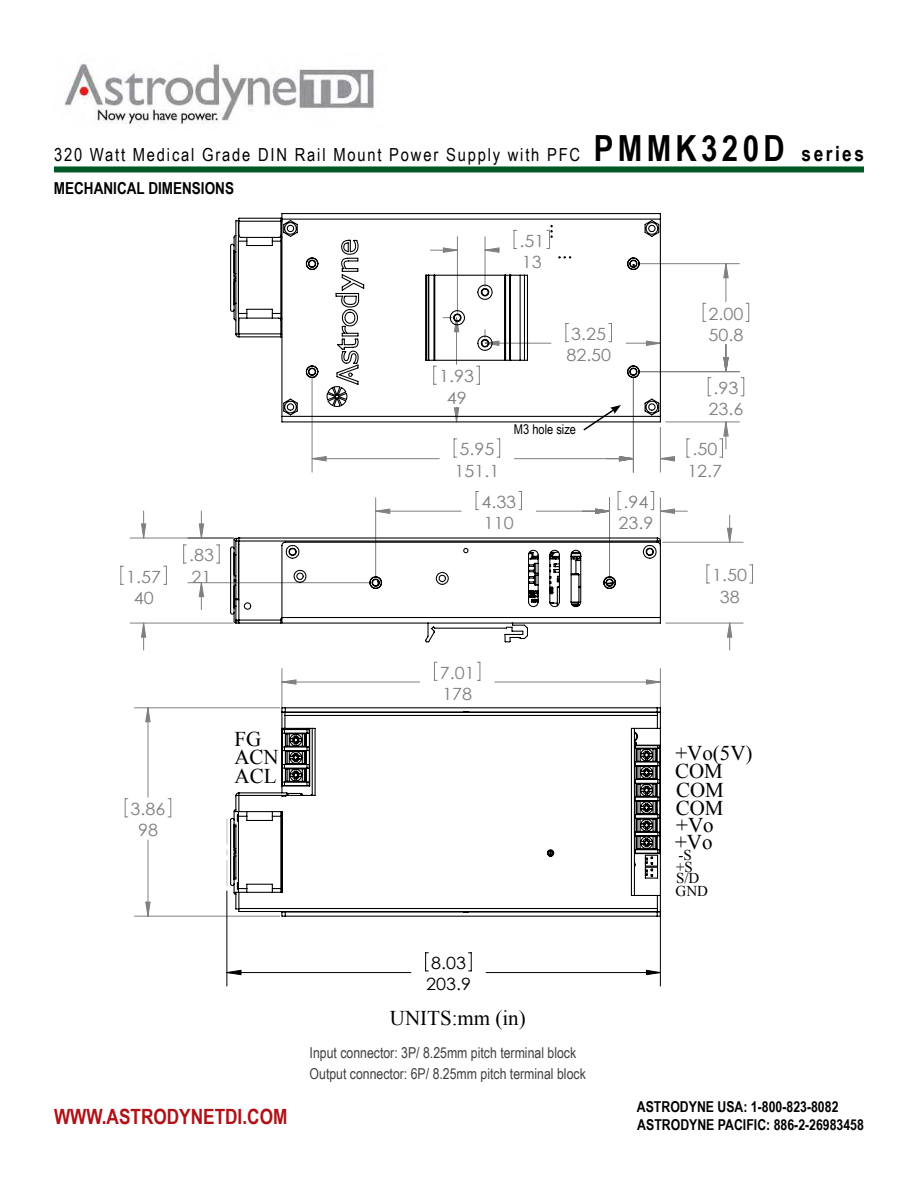
<style>
.page{position:relative;width:918px;height:1188px;background:#fff}
.page>*{position:absolute;margin:0;border:0;box-sizing:border-box;transform-origin:0 0}
.t1{font:21px/36.8px "Times New Roman";color:#000}
.t2{font:700 21px "Arial Narrow";color:#b01116}
.t3{font:18px "Arial Narrow";letter-spacing:.1em;color:#000}
.t4{font:16.8px "Century Gothic";color:#808080;scale:1.07 1}
.t5{font:16.8px "Century Gothic";color:#000;scale:1.07 1}
.t6{font:700 16.5px "Arial Narrow";color:#000}
.t7{font:15px/20.9px "Arial Narrow";color:#404042}
.t8{font:700 15px/18px "Arial Narrow";color:#000}
.t9{font:15px/11.6px "Times New Roman";color:#000}
.t10{font:13.5px "Arial Narrow";color:#000}
.s1{font-weight:700;font-size:36px}
.s2{font-weight:700;font-size:21px}
</style>
<div class="page">
<div style="left:54px;top:166px;width:810px;height:6px;background:#005825"></div>
<img style="left:64px;top:62px;width:311px;height:62px">
<svg style="left:125px;top:798px;width:3px;height:19px"></svg>
<hr style="left:134px;top:707px;width:146px;height:1px;background:#808080">
<hr style="left:134px;top:916px;width:146px;height:1px;background:#808080">
<svg style="left:120px;top:566px;width:4px;height:19px"></svg>
<hr style="left:130px;top:538px;width:103px;height:1px;background:#808080">
<hr style="left:130px;top:623px;width:103px;height:1px;background:#808080">
<svg style="left:750px;top:564px;width:3px;height:20px"></svg>
<hr style="left:663px;top:542px;width:80px;height:1px;background:#808080">
<hr style="left:666px;top:623px;width:77px;height:1px;background:#808080">
<svg style="left:746px;top:303px;width:3px;height:19px"></svg>
<hr style="left:639px;top:263px;width:100px;height:1px;background:#808080">
<svg style="left:741px;top:377px;width:3px;height:19px"></svg>
<hr style="left:639px;top:371px;width:100px;height:1px;background:#808080">
<hr style="left:666px;top:422px;width:73px;height:1px;background:#808080">
<hr style="left:227px;top:891px;width:1px;height:95px;background:#000">
<hr style="left:660px;top:912px;width:1px;height:74px;background:#000">
<hr style="left:353px;top:1051px;width:420px;height:1px;background:#c0c0c0">
<hr style="left:103px;top:200px;width:670px;height:1px;background:#c0c0c0">
<hr style="left:103px;top:200px;width:1px;height:845px;background:#c0c0c0">
<hr style="left:892px;top:200px;width:1px;height:845px;background:#c0c0c0">
<hr style="left:642px;top:1172px;width:131px;height:1px;background:#c0c0c0">
<hr style="left:495px;top:1148px;width:147px;height:1px;background:#c0c0c0">
<hr style="left:495px;top:1067px;width:147px;height:1px;background:#c0c0c0">
<hr style="left:353px;top:1161px;width:142px;height:1px;background:#c0c0c0">
<hr style="left:353px;top:1135px;width:142px;height:1px;background:#c0c0c0">
<hr style="left:241px;top:1051px;width:112px;height:1px;background:#c0c0c0">
<hr style="left:103px;top:1116px;width:138px;height:1px;background:#c0c0c0">
<hr style="left:103px;top:1187px;width:670px;height:1px;background:#c0c0c0">
<hr style="left:495px;top:1083px;width:278px;height:1px;background:#c0c0c0">
<hr style="left:495px;top:1100px;width:147px;height:1px;background:#c0c0c0">
<hr style="left:495px;top:1116px;width:147px;height:1px;background:#c0c0c0">
<hr style="left:495px;top:1132px;width:147px;height:1px;background:#c0c0c0">
<hr style="left:241px;top:1067px;width:112px;height:1px;background:#c0c0c0">
<hr style="left:241px;top:1083px;width:112px;height:1px;background:#c0c0c0">
<hr style="left:241px;top:1100px;width:112px;height:1px;background:#c0c0c0">
<hr style="left:241px;top:1116px;width:112px;height:1px;background:#c0c0c0">
<hr style="left:241px;top:1132px;width:112px;height:1px;background:#c0c0c0">
<hr style="left:241px;top:1148px;width:112px;height:1px;background:#c0c0c0">
<hr style="left:241px;top:1164px;width:112px;height:1px;background:#c0c0c0">
<svg style="left:142px;top:263px;width:590px;height:653px"></svg>
<svg style="left:226px;top:952px;width:435px;height:24px"></svg>
<svg style="left:229px;top:707px;width:433px;height:210px"></svg>
<svg style="left:229px;top:537px;width:432px;height:107px"></svg>
<svg style="left:229px;top:213px;width:432px;height:210px"></svg>
<svg style="left:582px;top:405px;width:39px;height:27px"></svg>
<p class="t3" style="left:54px;top:148px;width:811px">320 Watt Medical Grade DIN Rail Mount Power Supply with PFC <span class="s1">PMMK320D</span> <span class="s2">series</span></p>
<p class="t6" style="left:54px;top:178px;width:182px">MECHANICAL DIMENSIONS</p>
<p class="t4" style="left:126px;top:567px;width:34px">1.57</p>
<p class="t4" style="left:134px;top:588px;width:20px">40</p>
<p class="t4" style="left:189px;top:546px;width:25px">.83</p>
<p class="t4" style="left:192px;top:567px;width:20px">21</p>
<p class="t4" style="left:131px;top:799px;width:34px">3.86</p>
<p class="t4" style="left:138px;top:821px;width:20px">98</p>
<p class="t1" style="left:234px;top:722px;width:44px">FG<br>ACL</p>
<p class="t1" style="left:234px;top:741px;width:46px">ACN</p>
<p class="t4" style="left:519px;top:231px;width:25px">.51</p>
<p class="t4" style="left:522px;top:252px;width:20px">13</p>
<p class="t4" style="left:571px;top:324px;width:34px">3.25</p>
<p class="t4" style="left:439px;top:367px;width:34px">1.93</p>
<p class="t4" style="left:447px;top:388px;width:20px">49</p>
<p class="t4" style="left:460px;top:440px;width:34px">5.95</p>
<p class="t4" style="left:455px;top:461px;width:43px">151.1</p>
<p class="t4" style="left:566px;top:346px;width:43px">82.50</p>
<p class="t10" style="left:514px;top:425px;width:64px">M3 hole size</p>
<p class="t4" style="left:481px;top:492px;width:34px">4.33</p>
<p class="t4" style="left:484px;top:514px;width:29px">110</p>
<p class="t4" style="left:624px;top:492px;width:25px">.94</p>
<p class="t4" style="left:619px;top:514px;width:34px">23.9</p>
<p class="t4" style="left:709px;top:304px;width:34px">2.00</p>
<p class="t4" style="left:709px;top:325px;width:34px">50.8</p>
<p class="t4" style="left:714px;top:378px;width:25px">.93</p>
<p class="t4" style="left:709px;top:400px;width:34px">23.6</p>
<p class="t4" style="left:692px;top:440px;width:25px">.50</p>
<p class="t4" style="left:687px;top:461px;width:34px">12.7</p>
<p class="t4" style="left:712px;top:566px;width:34px">1.50</p>
<p class="t4" style="left:720px;top:587px;width:20px">38</p>
<p class="t4" style="left:440px;top:663px;width:34px">7.01</p>
<p class="t4" style="left:442px;top:684px;width:29px">178</p>
<p class="t5" style="left:431px;top:953px;width:34px">8.03</p>
<p class="t5" style="left:426px;top:975px;width:43px">203.9</p>
<p class="t1" style="left:390px;top:1002px;width:137px">UNITS:mm (in)</p>
<p class="t7" style="left:310px;top:1044px;width:278px">Input connector: 3P/ 8.25mm pitch terminal block<br>Output connector: 6P/ 8.25mm pitch terminal block</p>
<p class="t1" style="left:675px;top:746px;width:79px;line-height:18.5px">+Vo(5V)<br>COM</p>
<p class="t1" style="left:676px;top:791px;width:49px">COM</p>
<p class="t1" style="left:676px;top:774px;width:49px;line-height:35.7px">COM +Vo</p>
<p class="t1" style="left:675px;top:826px;width:39px">+Vo</p>
<p class="t9" style="left:676px;top:851px;width:25px">-S +S<br>S/D</p>
<p class="t9" style="left:676px;top:887px;width:34px">GND</p>
<p class="t2" style="left:54px;top:1105px;width:235px">WWW.ASTRODYNETDI.COM</p>
<p class="t8" style="left:637px;top:1098px;width:229px">ASTRODYNE USA: 1-800-823-8082<br>ASTRODYNE PACIFIC: 886-2-26983458</p>
</div>
